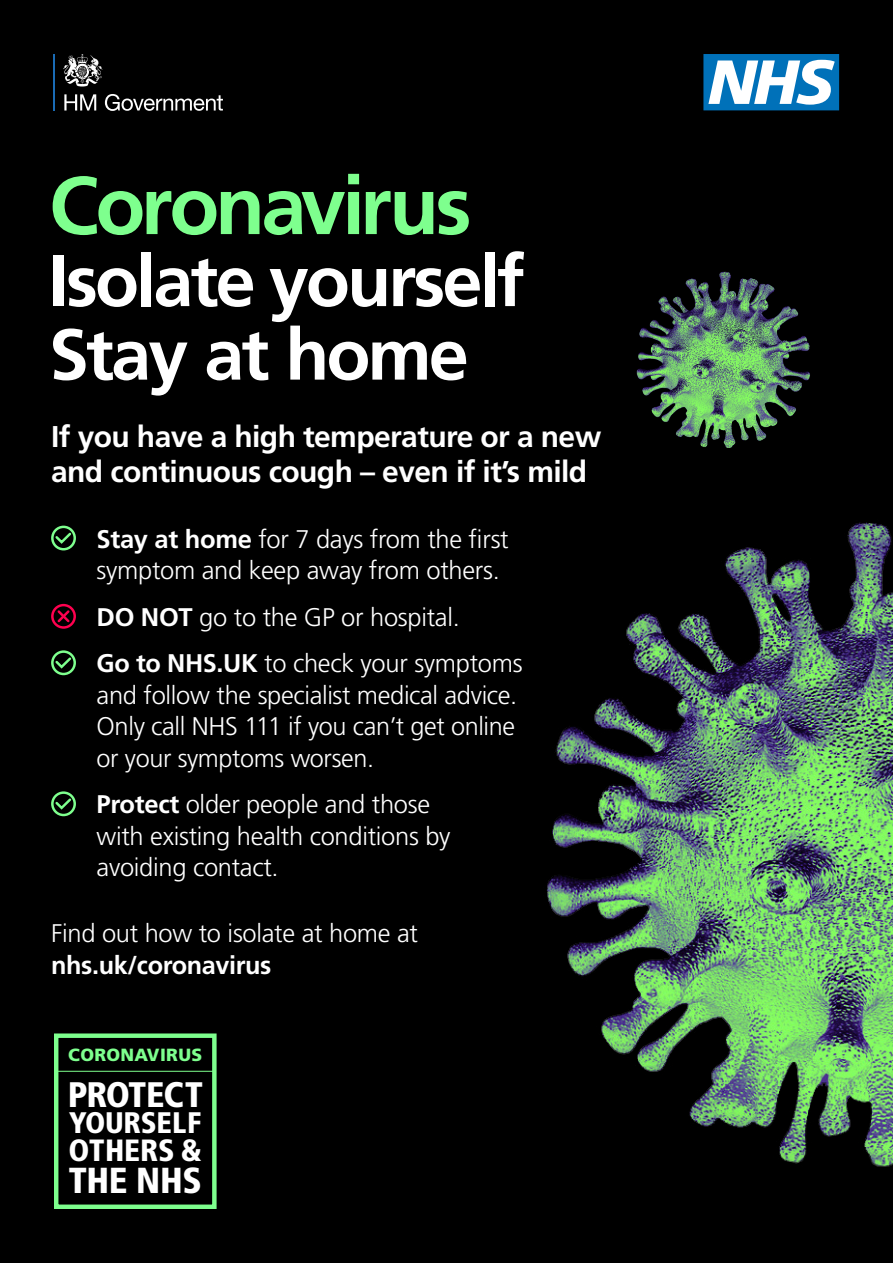
<style>
.page{position:relative;width:893px;height:1263px;background:#000}
.page>*{position:absolute;margin:0;border:0;box-sizing:border-box;transform-origin:0 0}
.t1{font:700 81.75px "Frutiger";letter-spacing:-.045em;color:#7eff8e}
.t2{font:700 72px/73.5px "Frutiger";letter-spacing:-.04em;color:#fff}
.t3{font:900 condensed 36.15px "Frutiger";letter-spacing:-.01em;color:#fff}
.t4{font:900 condensed 35.4px "Frutiger";letter-spacing:-.025em;color:#fff}
.t5{font:900 condensed 30.75px "Frutiger";letter-spacing:-.005em;color:#fff}
.t6{font:700 30px/34.5px "Frutiger";letter-spacing:-.02em;color:#fff}
.t7{font:900 condensed 29.7px "Frutiger";letter-spacing:-.01em;color:#fff}
.t8{font:300 25.5px/31.5px "Frutiger";letter-spacing:-.01em;color:#fff}
.t9{font:700 25.5px "Frutiger";letter-spacing:-.015em;color:#fff}
.t10{font:900 17.7px "Frutiger";letter-spacing:.015em;color:#7eff8e}
.s1{font-weight:700}
</style>
<div class="page">
<svg style="left:703px;top:54px;width:136px;height:56px;background:#6eaed6"></svg>
<hr style="left:53px;top:54px;width:2px;height:57px;background:#1a6bb5">
<svg style="left:64px;top:94px;width:32px;height:17px"></svg>
<svg style="left:105px;top:94px;width:118px;height:17px"></svg>
<svg style="left:63px;top:54px;width:40px;height:33px"></svg>
<img style="left:547px;top:522px;width:346px;height:645px">
<img style="left:636px;top:271px;width:174px;height:177px">
<div style="left:51px;top:526px;width:25px;height:24px;border:2px solid #7eff8e;border-radius:50%"></div>
<svg style="left:53px;top:530px;width:20px;height:16px"></svg>
<div style="left:51px;top:604px;width:25px;height:25px;border:2px solid #ff004f;border-radius:50%"></div>
<svg style="left:55px;top:608px;width:17px;height:16px"></svg>
<div style="left:51px;top:650px;width:25px;height:25px;border:2px solid #7eff8e;border-radius:50%"></div>
<svg style="left:53px;top:655px;width:20px;height:15px"></svg>
<div style="left:51px;top:791px;width:25px;height:25px;border:2px solid #7eff8e;border-radius:50%"></div>
<svg style="left:53px;top:796px;width:20px;height:15px"></svg>
<div style="left:54px;top:1033px;width:163px;height:176px;border:4px solid #7eff8e"></div>
<hr style="left:56px;top:1071px;width:158px;height:1px;background:#7eff8e">
<h1 class="t1" style="left:49px;top:158px;width:424px">Coronavirus</h1>
<h2 class="t2" style="left:49px;top:244px;width:477px">Isolate yourself<br>Stay at home</h2>
<p class="t6" style="left:51px;top:419px;width:552px">If you have a high temperature or a new and continuous cough – even if it’s mild</p>
<p class="t8" style="left:97px;top:523px;width:414px"><span class="s1">Stay at home</span> for 7 days from the first symptom and keep away from others.</p>
<p class="t8" style="left:97px;top:594px;width:428px;line-height:46.5px"><span class="s1">DO NOT</span> go to the GP or hospital.<br><span class="s1">Go to NHS.UK</span> to check your symptoms</p>
<p class="t8" style="left:97px;top:679px;width:422px;text-align:justify">and follow the specialist medical advice.<br>Only call NHS 111 if you can’t get online or your symptoms worsen.</p>
<p class="t8" style="left:97px;top:789px;width:356px"><span class="s1">Protect</span> older people and those with existing health conditions by avoiding contact.</p>
<p class="t8" style="left:51px;top:918px;width:368px">Find out how to isolate at home at</p>
<p class="t9" style="left:51px;top:950px;width:222px">nhs.uk/coronavirus</p>
<p class="t10" style="left:68px;top:1044px;width:135px">CORONAVIRUS</p>
<h3 class="t4" style="left:68px;top:1073px;width:136px">PROTECT</h3>
<p class="t7" style="left:69px;top:1104px;width:134px">YOURSELF</p>
<p class="t5" style="left:68px;top:1132px;width:135px">OTHERS &amp;</p>
<h3 class="t3" style="left:69px;top:1158px;width:135px">THE NHS</h3>
</div>
